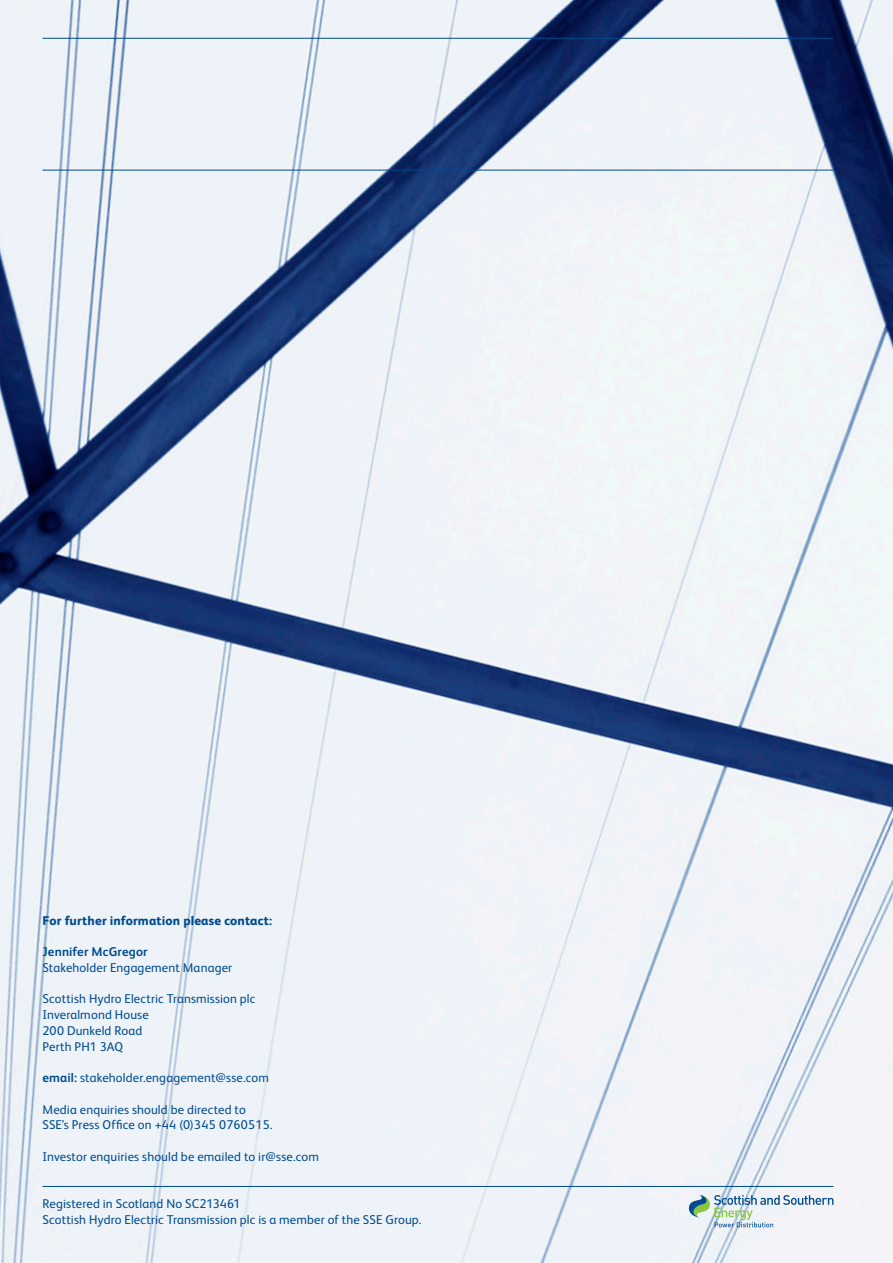
<style>
.page{position:relative;width:893px;height:1263px;background:#fff}
.page>*{position:absolute;margin:0;border:0;box-sizing:border-box;transform-origin:0 0}
.t1{font:12.75px/15.8px "FS Albert";letter-spacing:.01em;color:#004a8d}
.t2{font:800 12.75px "FS Albert";letter-spacing:.01em;color:#004a8d}
.t3{font:12.75px "FS Albert Pro";letter-spacing:.02em;color:#004a8d}
.t4{font:700 12.75px "FS Albert";letter-spacing:.01em;color:#004a8d}
.s1{font-weight:700}
</style>
<div class="page">
<img style="left:0;top:0;width:893px;height:1263px">
<hr style="left:43px;top:38px;width:790px;height:1px;background:#004a8d">
<svg style="left:687px;top:1195px;width:146px;height:32px"></svg>
<hr style="left:43px;top:1186px;width:790px;height:1px;background:#004a8d">
<hr style="left:43px;top:170px;width:790px;height:1px;background:#004a8d">
<p class="t2" style="left:43px;top:913px;width:231px">For further information please contact:</p>
<p class="t4" style="left:43px;top:944px;width:107px">Jennifer McGregor</p>
<p class="t1" style="left:43px;top:959px;width:191px">Stakeholder Engagement Manager</p>
<p class="t1" style="left:43px;top:991px;width:214px">Scottish Hydro Electric Transmission plc<br>Inveralmond House<br>200 Dunkeld Road<br>Perth PH1 3AQ</p>
<p class="t1" style="left:43px;top:1070px;width:228px"><span class="s1">email:</span> stakeholder.engagement@sse.com</p>
<p class="t1" style="left:43px;top:1101px;width:205px">Media enquiries should be directed to</p>
<p class="t3" style="left:43px;top:1116px;width:231px">SSE’s Press Office on +44 (0)345 0760515.</p>
<p class="t1" style="left:43px;top:1148px;width:278px">Investor enquiries should be emailed to ir@sse.com</p>
<p class="t1" style="left:43px;top:1196px;width:380px">Registered in Scotland No SC213461<br>Scottish Hydro Electric Transmission plc is a member of the SSE Group.</p>
</div>
